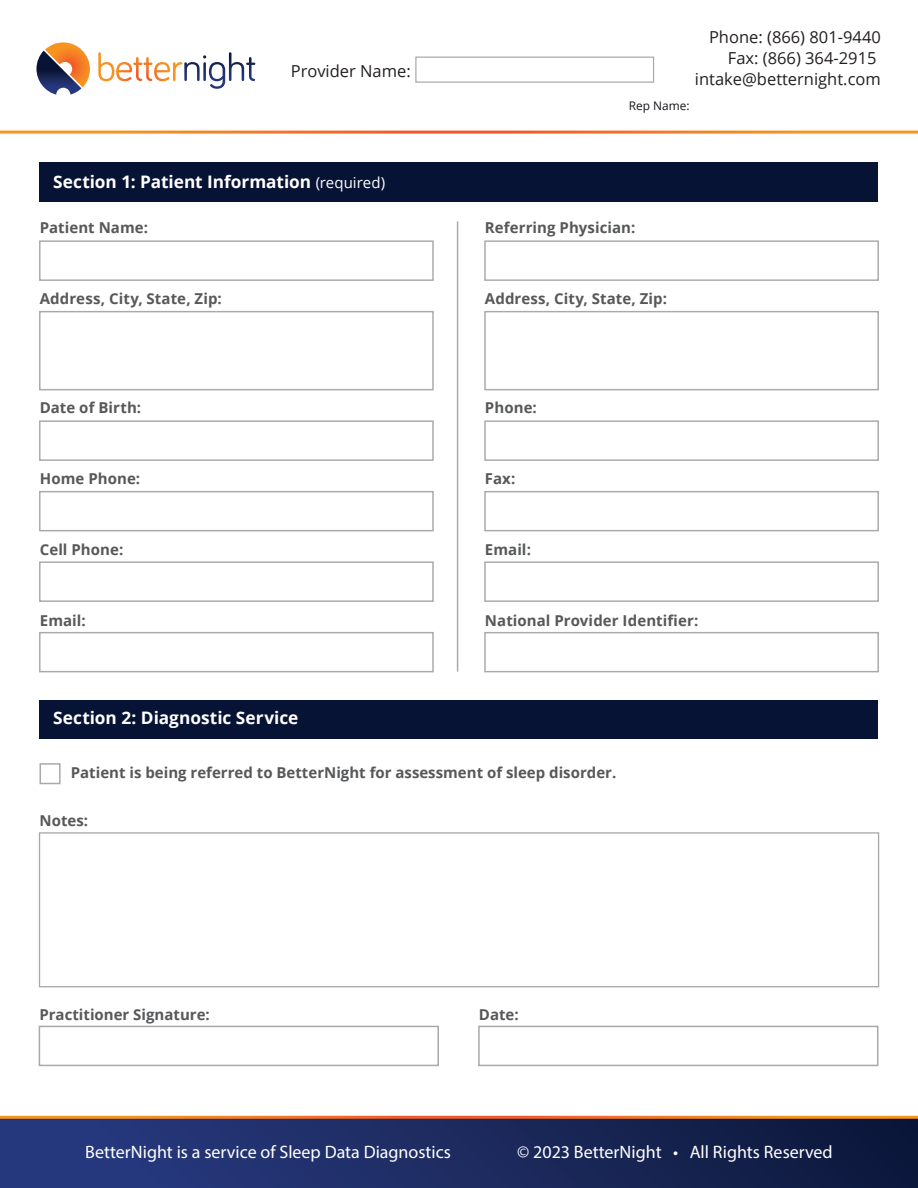
<style>
.page{position:relative;width:918px;height:1188px;background:#fff}
.page>*{position:absolute;margin:0;border:0;box-sizing:border-box;transform-origin:0 0}
.t1{font:18px "Myriad Pro";color:#fff}
.t2{font:700 17.25px "Open Sans";color:#fff}
.t3{font:16.5px/21px "Open Sans";color:#231f20;text-align:right}
.t4{font:700 15px "Open Sans";color:#57585a}
.t5{font:11.85px "Open Sans";color:#161319}
.s1{font-weight:400;font-size:15px}
</style>
<div class="page">
<div style="left:0;top:1117px;width:918px;height:71px;background:linear-gradient(to right,#293c84,#0d183a)"></div>
<svg style="left:36px;top:42px;width:54px;height:53px"></svg>
<svg style="left:98px;top:52px;width:157px;height:37px"></svg>
<svg style="left:0;top:131px;width:918px;height:3px;background:#f58d42"></svg>
<svg style="left:0;top:1116px;width:918px;height:3px;background:#e47528"></svg>
<div style="left:40px;top:763px;width:21px;height:21px;border:2px solid #a8a9ad"></div>
<div style="left:40px;top:163px;width:838px;height:39px;background:#071335"></div>
<div style="left:39px;top:700px;width:839px;height:39px;background:#071335"></div>
<div style="left:39px;top:832px;width:840px;height:155px;border:1px solid #a8a9ad"></div>
<div style="left:39px;top:1026px;width:400px;height:40px;border:2px solid #a8a9ad"></div>
<div style="left:478px;top:1026px;width:400px;height:40px;border:2px solid #a8a9ad"></div>
<div style="left:39px;top:240px;width:395px;height:41px;border:1px solid #a8a9ad"></div>
<div style="left:39px;top:561px;width:395px;height:41px;border:1px solid #a8a9ad"></div>
<div style="left:39px;top:491px;width:395px;height:40px;border:1px solid #a8a9ad"></div>
<div style="left:39px;top:420px;width:395px;height:41px;border:1px solid #a8a9ad"></div>
<div style="left:39px;top:311px;width:395px;height:79px;border:1px solid #a8a9ad"></div>
<div style="left:39px;top:632px;width:395px;height:40px;border:1px solid #a8a9ad"></div>
<div style="left:484px;top:240px;width:395px;height:41px;border:1px solid #a8a9ad"></div>
<div style="left:484px;top:561px;width:395px;height:41px;border:1px solid #a8a9ad"></div>
<div style="left:484px;top:491px;width:395px;height:40px;border:1px solid #a8a9ad"></div>
<div style="left:484px;top:420px;width:395px;height:41px;border:1px solid #a8a9ad"></div>
<div style="left:484px;top:311px;width:395px;height:79px;border:1px solid #a8a9ad"></div>
<div style="left:484px;top:632px;width:395px;height:40px;border:1px solid #a8a9ad"></div>
<hr style="left:457px;top:221px;width:1px;height:451px;background:#a8a9ad">
<div style="left:415px;top:57px;width:239px;height:26px;border:1px solid #a8a9ad"></div>
<p class="t3" style="left:291px;top:60px;width:122px">Provider Name:</p>
<p class="t2" style="left:53px;top:169px;width:334px">Section 1: Patient Information <span class="s1">(required)</span></p>
<p class="t4" style="left:40px;top:217px;width:110px">Patient Name:</p>
<p class="t4" style="left:40px;top:288px;width:184px">Address, City, State, Zip:</p>
<p class="t4" style="left:40px;top:397px;width:103px">Date of Birth:</p>
<p class="t4" style="left:40px;top:468px;width:102px">Home Phone:</p>
<p class="t4" style="left:40px;top:539px;width:85px">Cell Phone:</p>
<p class="t4" style="left:40px;top:610px;width:47px">Email:</p>
<p class="t2" style="left:53px;top:706px;width:247px">Section 2: Diagnostic Service</p>
<p class="t3" style="left:695px;top:27px;width:187px">Phone: (866) 801-9440<br>Fax: (866) 364-2915 intake@betternight.com</p>
<p class="t5" style="left:629px;top:98px;width:62px">Rep Name:</p>
<p class="t4" style="left:485px;top:217px;width:152px">Referring Physician:</p>
<p class="t4" style="left:485px;top:288px;width:184px">Address, City, State, Zip:</p>
<p class="t4" style="left:485px;top:397px;width:53px">Phone:</p>
<p class="t4" style="left:485px;top:468px;width:32px">Fax:</p>
<p class="t4" style="left:485px;top:539px;width:47px">Email:</p>
<p class="t4" style="left:485px;top:610px;width:215px">National Provider Identifier:</p>
<p class="t4" style="left:71px;top:762px;width:547px">Patient is being referred to BetterNight for assessment of sleep disorder.</p>
<p class="t4" style="left:40px;top:810px;width:50px">Notes:</p>
<p class="t4" style="left:39px;top:1004px;width:172px">Practitioner Signature:</p>
<p class="t4" style="left:479px;top:1004px;width:41px">Date:</p>
<p class="t1" style="left:85px;top:1141px;width:367px">BetterNight is a service of Sleep Data Diagnostics</p>
<p class="t1" style="left:517px;top:1141px;width:317px">© 2023 BetterNight • All Rights Reserved</p>
</div>
